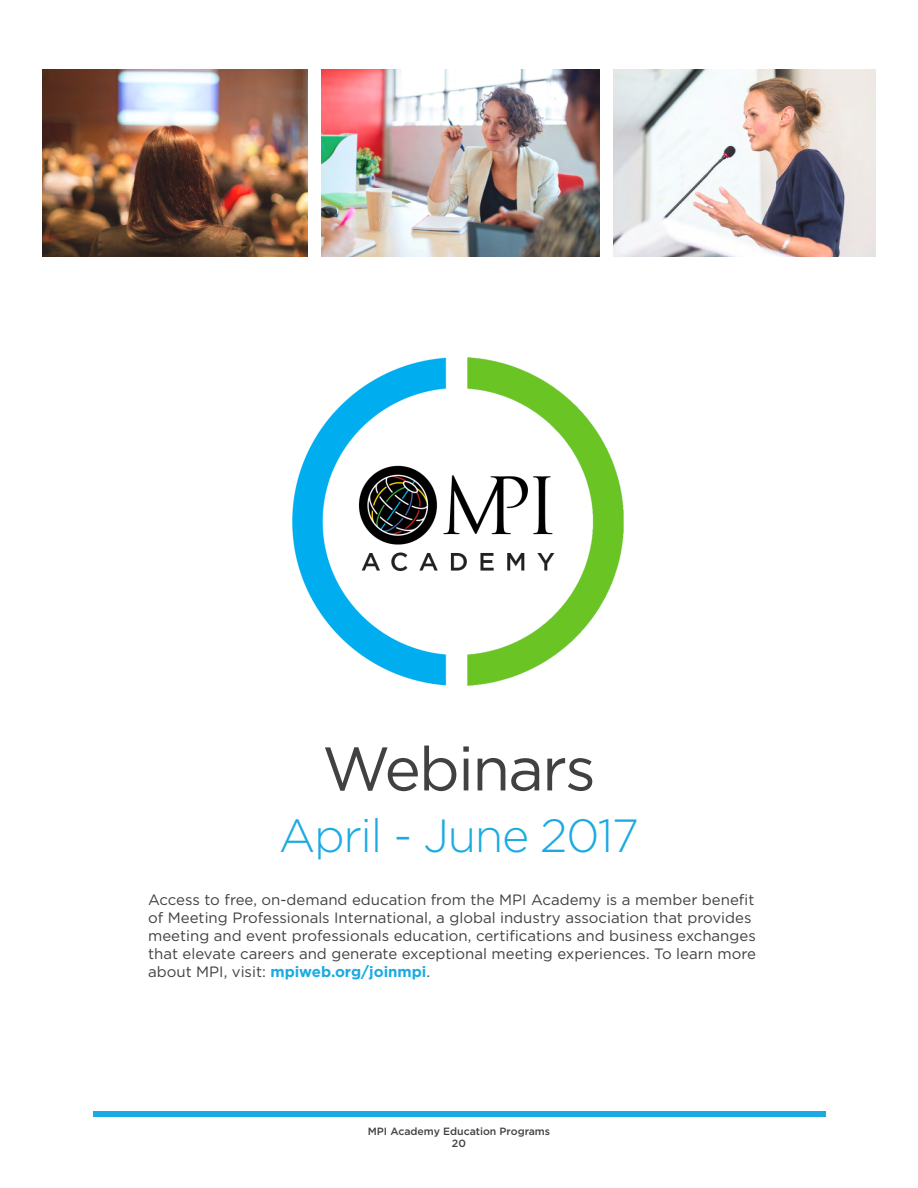
<style>
.page{position:relative;width:918px;height:1188px;background:#fff}
.page>*{position:absolute;margin:0;border:0;box-sizing:border-box;transform-origin:0 0}
.t1{font:61.5px "Gotham";letter-spacing:-.03em;color:#414042}
.t2{font:300 46.5px "Gotham";letter-spacing:-.03em;color:#1babe2}
.t3{font:15px/18px "Gotham";color:#414042}
.t4{font:500 10.5px/12.6px "Gotham";color:#414042;text-align:center}
.s1{font-weight:700;color:#1babe2}
</style>
<div class="page">
<div style="left:93px;top:1111px;width:732px;height:6px;background:#1babe2"></div>
<img style="left:292px;top:357px;width:332px;height:329px">
<img style="left:321px;top:69px;width:278px;height:188px">
<img style="left:42px;top:69px;width:265px;height:188px">
<img style="left:613px;top:69px;width:263px;height:188px">
<h1 class="t1" style="left:322px;top:729px;width:275px">Webinars</h1>
<h2 class="t2" style="left:279px;top:806px;width:362px">April - June 2017</h2>
<p class="t3" style="left:148px;top:890px;width:610px">Access to free, on-demand education from the MPI Academy is a member benefit of Meeting Professionals International, a global industry association that provides meeting and event professionals education, certifications and business exchanges that elevate careers and generate exceptional meeting experiences. To learn more about MPI, visit: <span class="s1">mpiweb.org/joinmpi</span>.</p>
<p class="t4" style="left:368px;top:1125px;width:184px">MPI Academy Education Programs<br>20</p>
</div>
